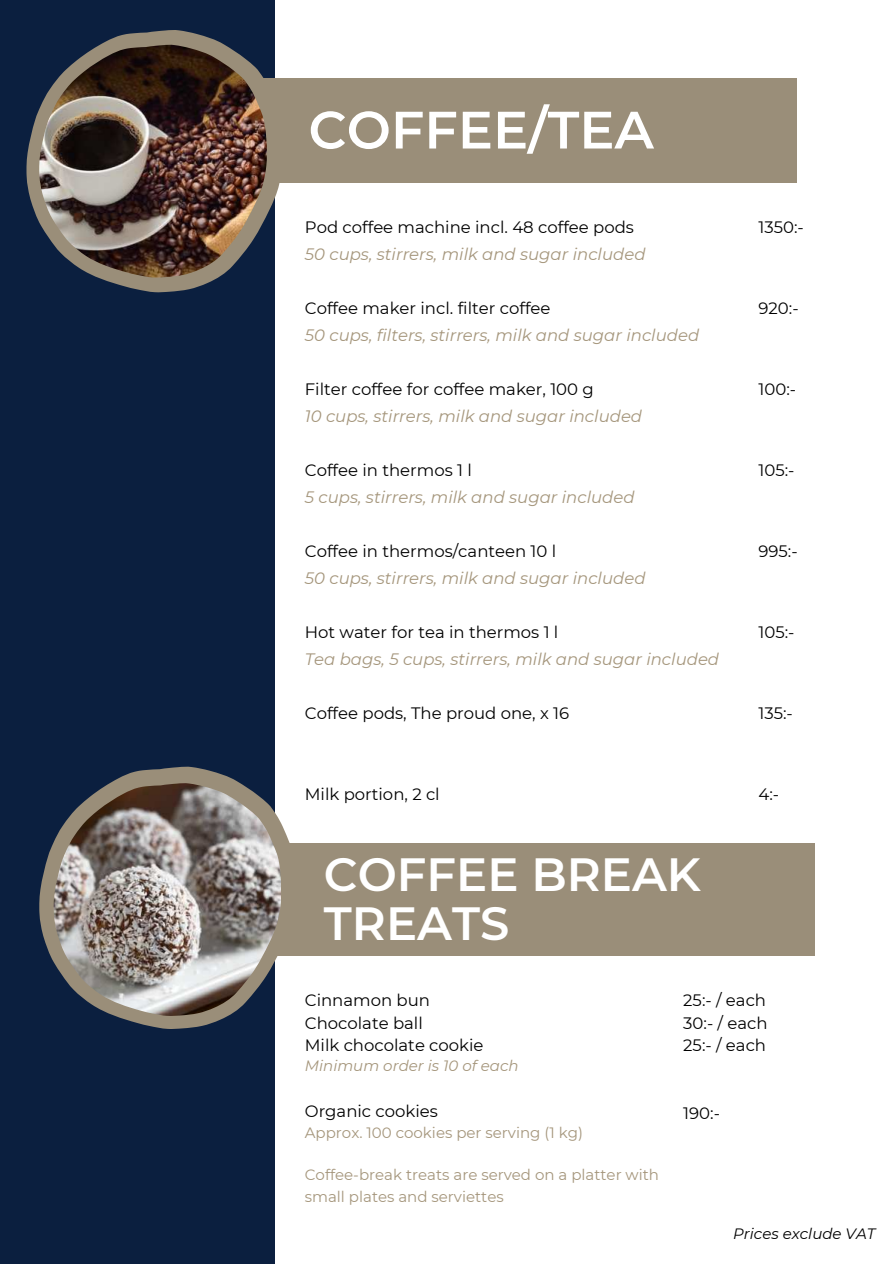
<style>
.page{position:relative;width:894px;height:1264px;background:#fff}
.page>*{position:absolute;margin:0;border:0;box-sizing:border-box;transform-origin:0 0}
.t1{font:600 52.5px "Montserrat";color:#fff}
.t2{font:600 46.5px/49.5px "Montserrat";color:#fff}
.t3{font:16.5px/22.5px "Montserrat";color:#000}
.t4{font:italic 16.5px "Montserrat";color:#a5967c}
.t5{font:15px/21.3px "Montserrat";color:#a5967c}
.t6{font:italic 15px "Montserrat";color:#a5967c}
.t7{font:italic 15px "Montserrat";color:#000}
</style>
<div class="page">
<div style="left:0;top:0;width:275px;height:1263px;background:#0b1f3f"></div>
<div style="left:166px;top:78px;width:630px;height:105px;background:#9a8e79"></div>
<svg style="left:26px;top:30px;width:254px;height:262px"></svg>
<img style="left:39px;top:45px;width:227px;height:232px">
<svg style="left:39px;top:766px;width:256px;height:262px"></svg>
<div style="left:229px;top:843px;width:585px;height:112px;background:#9a8e79"></div>
<img style="left:54px;top:783px;width:227px;height:232px">
<h1 class="t1" style="left:308px;top:93px;width:347px">COFFEE/TEA</h1>
<p class="t3" style="left:305px;top:215px;width:330px">Pod coffee machine incl. 48 coffee pods</p>
<p class="t4" style="left:305px;top:243px;width:342px">50 cups, stirrers, milk and sugar included</p>
<p class="t3" style="left:305px;top:296px;width:247px">Coffee maker incl. filter coffee</p>
<p class="t4" style="left:305px;top:324px;width:396px">50 cups, filters, stirrers, milk and sugar included</p>
<p class="t3" style="left:305px;top:377px;width:290px">Filter coffee for coffee maker, 100 g</p>
<p class="t4" style="left:305px;top:405px;width:339px">10 cups, stirrers, milk and sugar included</p>
<p class="t3" style="left:305px;top:458px;width:168px">Coffee in thermos 1 l</p>
<p class="t4" style="left:305px;top:486px;width:331px">5 cups, stirrers, milk and sugar included</p>
<p class="t3" style="left:305px;top:539px;width:253px">Coffee in thermos/canteen 10 l</p>
<p class="t4" style="left:305px;top:567px;width:342px">50 cups, stirrers, milk and sugar included</p>
<p class="t3" style="left:305px;top:620px;width:255px">Hot water for tea in thermos 1 l</p>
<p class="t4" style="left:305px;top:648px;width:415px">Tea bags, 5 cups, stirrers, milk and sugar included</p>
<p class="t3" style="left:305px;top:701px;width:266px">Coffee pods, The proud one, x 16</p>
<p class="t3" style="left:305px;top:782px;width:136px">Milk portion, 2 cl</p>
<h2 class="t2" style="left:324px;top:847px;width:378px">COFFEE BREAK<br>TREATS</h2>
<p class="t3" style="left:758px;top:215px;width:47px">1350:-</p>
<p class="t3" style="left:758px;top:296px;width:42px">920:-</p>
<p class="t3" style="left:758px;top:377px;width:39px">100:-</p>
<p class="t3" style="left:758px;top:458px;width:37px">105:-</p>
<p class="t3" style="left:758px;top:539px;width:41px">995:-</p>
<p class="t3" style="left:758px;top:620px;width:37px">105:-</p>
<p class="t3" style="left:758px;top:701px;width:36px">135:-</p>
<p class="t3" style="left:758px;top:782px;width:22px">4:-</p>
<p class="t3" style="left:305px;top:988px;width:180px">Cinnamon bun<br>Chocolate ball<br>Milk chocolate cookie</p>
<p class="t6" style="left:305px;top:1055px;width:215px">Minimum order is 10 of each</p>
<p class="t3" style="left:305px;top:1099px;width:135px">Organic cookies</p>
<p class="t5" style="left:305px;top:1121px;width:280px">Approx. 100 cookies per serving (1 kg)</p>
<p class="t5" style="left:305px;top:1163px;width:356px">Coffee-break treats are served on a platter with small plates and serviettes</p>
<p class="t3" style="left:683px;top:988px;width:86px;text-align:justify">25:- / each 30:- / each 25:- / each</p>
<p class="t3" style="left:683px;top:1100px;width:38px">190:-</p>
<p class="t7" style="left:733px;top:1223px;width:144px">Prices exclude VAT</p>
</div>
